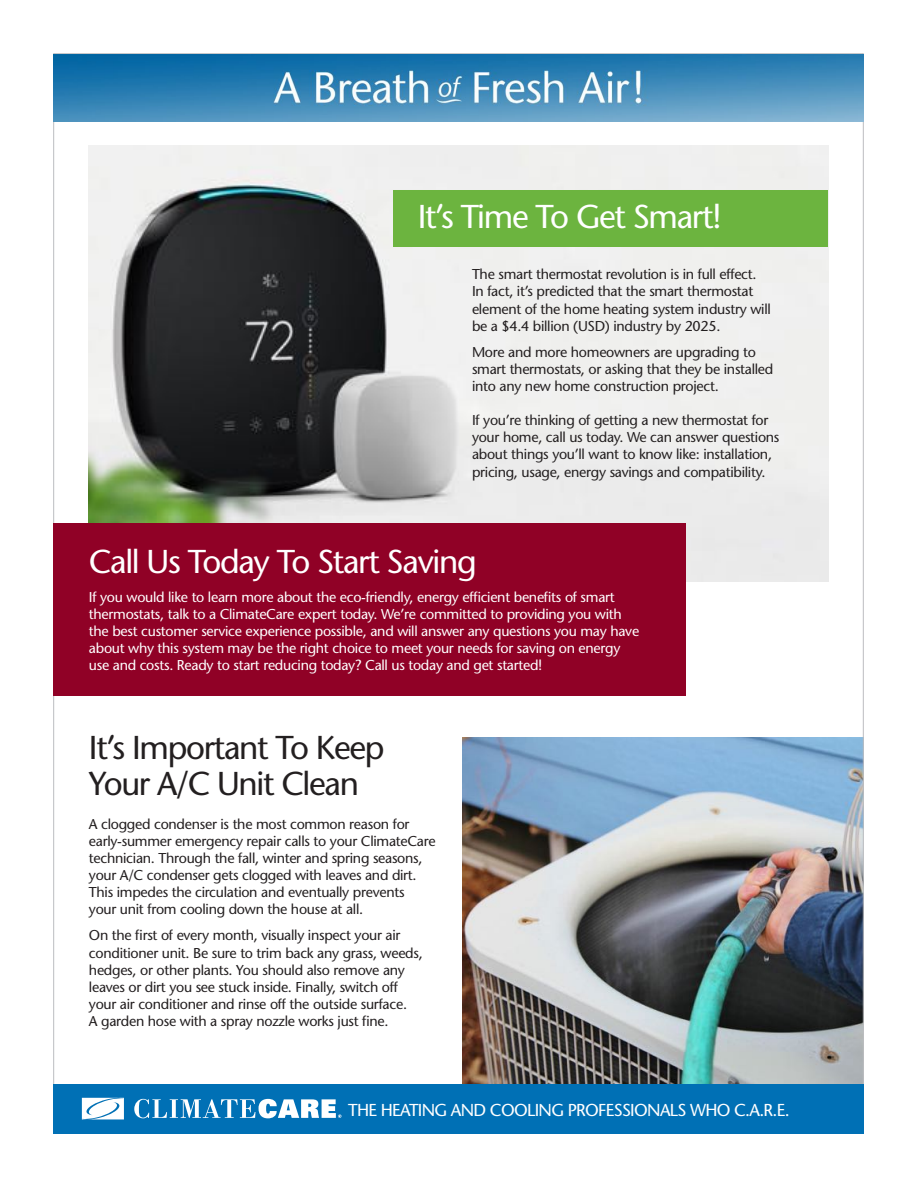
<style>
.page{position:relative;width:917px;height:1187px;background:#fff}
.page>*{position:absolute;margin:0;border:0;box-sizing:border-box;transform-origin:0 0}
.t1{font:33px "Stone Sans";letter-spacing:-.04em;color:#fff}
.t2{font:33px/36px "Stone Sans";letter-spacing:-.04em;color:#231f20}
.t3{font:17.25px "Stone Sans";letter-spacing:-.04em;color:#fff}
.t4{font:14.25px/17.1px "Stone Sans";letter-spacing:-.02em;color:#231f20}
.t5{font:14.25px/17.1px "Stone Sans";letter-spacing:-.02em;color:#fff}
</style>
<div class="page">
<img style="left:463px;top:737px;width:398px;height:347px">
<img style="left:89px;top:145px;width:739px;height:436px">
<div style="left:393px;top:190px;width:435px;height:57px;background:#6cb43f"></div>
<div style="left:53px;top:1084px;width:810px;height:49px;background:#0070b5"></div>
<svg style="left:82px;top:1097px;width:42px;height:22px"></svg>
<svg style="left:134px;top:1098px;width:207px;height:20px"></svg>
<img style="left:53px;top:54px;width:810px;height:68px">
<div style="left:53px;top:523px;width:632px;height:173px;background:#900126"></div>
<h1 class="t1" style="left:417px;top:196px;width:306px">It’s Time To Get Smart!</h1>
<p class="t4" style="left:472px;top:266px;width:300px">The smart thermostat revolution is in full effect.<br>In fact, it’s predicted that the smart thermostat element of the home heating system industry will be a $4.4 billion (USD) industry by 2025.</p>
<p class="t4" style="left:472px;top:343px;width:303px">More and more homeowners are upgrading to smart thermostats, or asking that they be installed into any new home construction project.</p>
<p class="t4" style="left:472px;top:411px;width:309px">If you’re thinking of getting a new thermostat for your home, call us today. We can answer questions about things you’ll want to know like: installation, pricing, usage, energy savings and compatibility.</p>
<h1 class="t1" style="left:89px;top:541px;width:389px">Call Us Today To Start Saving</h1>
<p class="t5" style="left:89px;top:588px;width:552px">If you would like to learn more about the eco-friendly, energy efficient benefits of smart thermostats, talk to a ClimateCare expert today. We’re committed to providing you with the best customer service experience possible, and will answer any questions you may have about why this system may be the right choice to meet your needs for saving on energy use and costs. Ready to start reducing today? Call us today and get started!</p>
<h1 class="t2" style="left:89px;top:729px;width:297px">It’s Important To Keep<br>Your A/C Unit Clean</h1>
<p class="t4" style="left:89px;top:815px;width:348px">A clogged condenser is the most common reason for early-summer emergency repair calls to your ClimateCare technician. Through the fall, winter and spring seasons, your A/C condenser gets clogged with leaves and dirt.<br>This impedes the circulation and eventually prevents<br>your unit from cooling down the house at all.</p>
<p class="t4" style="left:89px;top:926px;width:335px">On the first of every month, visually inspect your air conditioner unit. Be sure to trim back any grass, weeds, hedges, or other plants. You should also remove any leaves or dirt you see stuck inside. Finally, switch off your air conditioner and rinse off the outside surface.<br>A garden hose with a spray nozzle works just fine.</p>
<p class="t3" style="left:348px;top:1099px;width:443px">THE HEATING AND COOLING PROFESSIONALS WHO C.A.R.E.</p>
</div>
